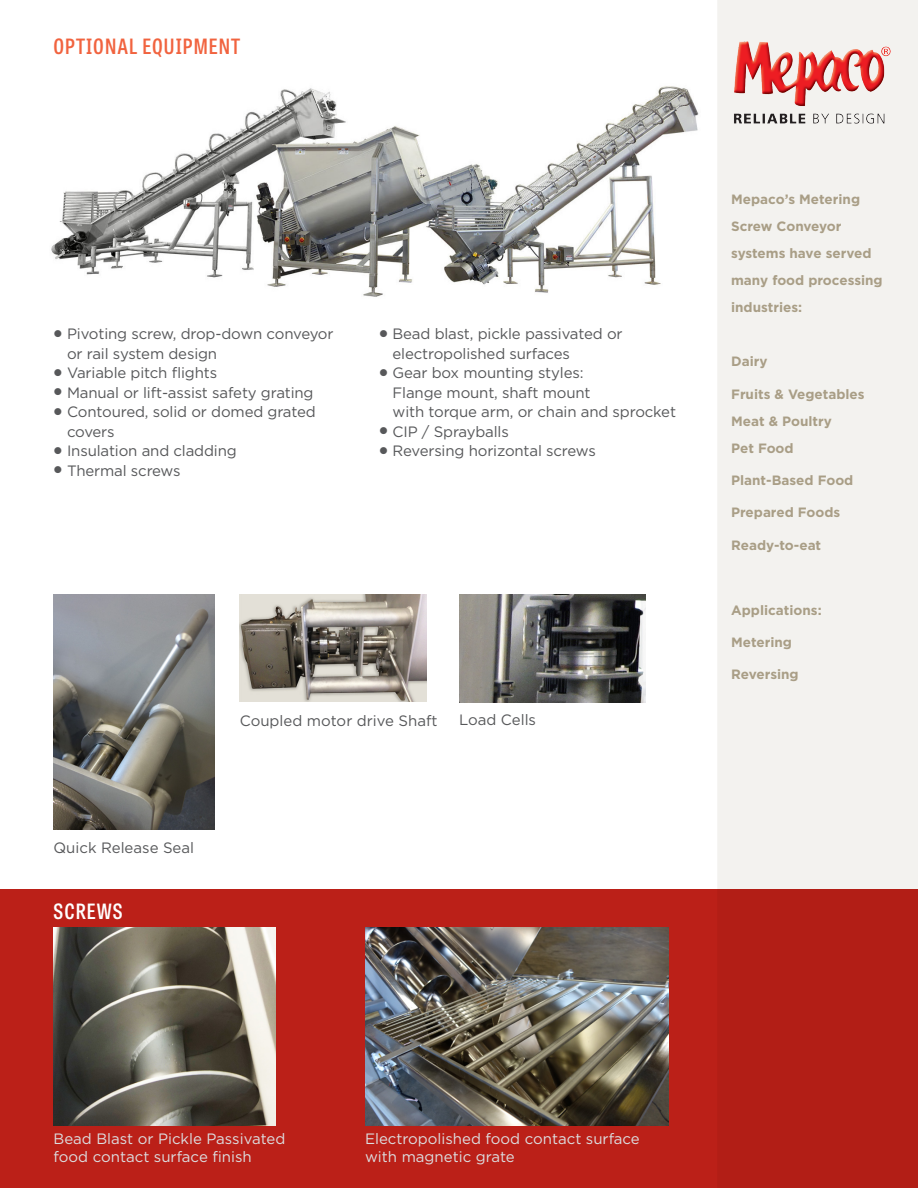
<style>
.page{position:relative;width:918px;height:1188px;background:#fff}
.page>*{position:absolute;margin:0;border:0;box-sizing:border-box;transform-origin:0 0}
.t1{font:600 21px "Tablet Gothic Condensed";letter-spacing:.05em;color:#f1633f}
.t2{font:600 21px "Tablet Gothic Condensed";letter-spacing:.05em;color:#fff}
.t3{font:15px/19.5px "Gotham";letter-spacing:-.01em;color:#57585a}
.t4{font:15px/18px "Gotham";color:#dcdddf}
.t5{font:700 13.5px/27px "Gotham";color:#a99e86}
</style>
<div class="page">
<div style="left:0;top:889px;width:918px;height:299px;background:#bb2018"></div>
<div style="left:717px;top:0;width:201px;height:889px;background:#f3f2ef"></div>
<img style="left:722px;top:41px;width:177px;height:87px">
<img style="left:240px;top:594px;width:187px;height:108px">
<img style="left:459px;top:595px;width:186px;height:108px">
<img style="left:54px;top:594px;width:161px;height:235px">
<img style="left:51px;top:86px;width:648px;height:211px">
<img style="left:365px;top:927px;width:304px;height:199px">
<img style="left:54px;top:927px;width:221px;height:199px">
<p class="t1" style="left:54px;top:31px;width:188px">OPTIONAL EQUIPMENT</p>
<p class="t3" style="left:67px;top:324px;width:268px;text-indent:-14px">● Pivoting screw, drop-down conveyor or rail system design</p>
<p class="t3" style="left:54px;top:363px;width:165px">● Variable pitch flights</p>
<p class="t3" style="left:54px;top:382px;width:261px">● Manual or lift-assist safety grating</p>
<p class="t3" style="left:67px;top:402px;width:250px;text-indent:-14px">● Contoured, solid or domed grated covers</p>
<p class="t3" style="left:54px;top:441px;width:185px">● Insulation and cladding</p>
<p class="t3" style="left:54px;top:460px;width:129px">● Thermal screws</p>
<p class="t3" style="left:393px;top:324px;width:232px;text-indent:-14px">● Bead blast, pickle passivated or electropolished surfaces</p>
<p class="t3" style="left:393px;top:363px;width:285px;text-indent:-14px">● Gear box mounting styles:<br>Flange mount, shaft mount<br>with torque arm, or chain and sprocket</p>
<p class="t3" style="left:379px;top:421px;width:131px">● CIP / Sprayballs</p>
<p class="t3" style="left:379px;top:441px;width:218px">● Reversing horizontal screws</p>
<p class="t3" style="left:54px;top:838px;width:142px">Quick Release Seal</p>
<p class="t2" style="left:54px;top:897px;width:71px">SCREWS</p>
<p class="t3" style="left:240px;top:710px;width:199px">Coupled motor drive Shaft</p>
<p class="t3" style="left:459px;top:710px;width:79px">Load Cells</p>
<p class="t5" style="left:731px;top:186px;width:153px">Mepaco’s Metering<br>Screw Conveyor systems have served many food processing industries:</p>
<p class="t5" style="left:731px;top:348px;width:38px">Dairy</p>
<p class="t5" style="left:731px;top:380px;width:135px">Fruits &amp; Vegetables<br>Meat &amp; Poultry<br>Pet Food</p>
<p class="t5" style="left:731px;top:467px;width:124px">Plant-Based Food</p>
<p class="t5" style="left:731px;top:499px;width:111px">Prepared Foods</p>
<p class="t5" style="left:731px;top:531px;width:92px">Ready-to-eat</p>
<p class="t5" style="left:731px;top:596px;width:92px">Applications:</p>
<p class="t5" style="left:731px;top:629px;width:62px">Metering</p>
<p class="t5" style="left:731px;top:661px;width:69px">Reversing</p>
<p class="t4" style="left:54px;top:1129px;width:233px">Bead Blast or Pickle Passivated food contact surface finish</p>
<p class="t4" style="left:365px;top:1129px;width:276px">Electropolished food contact surface with magnetic grate</p>
</div>
